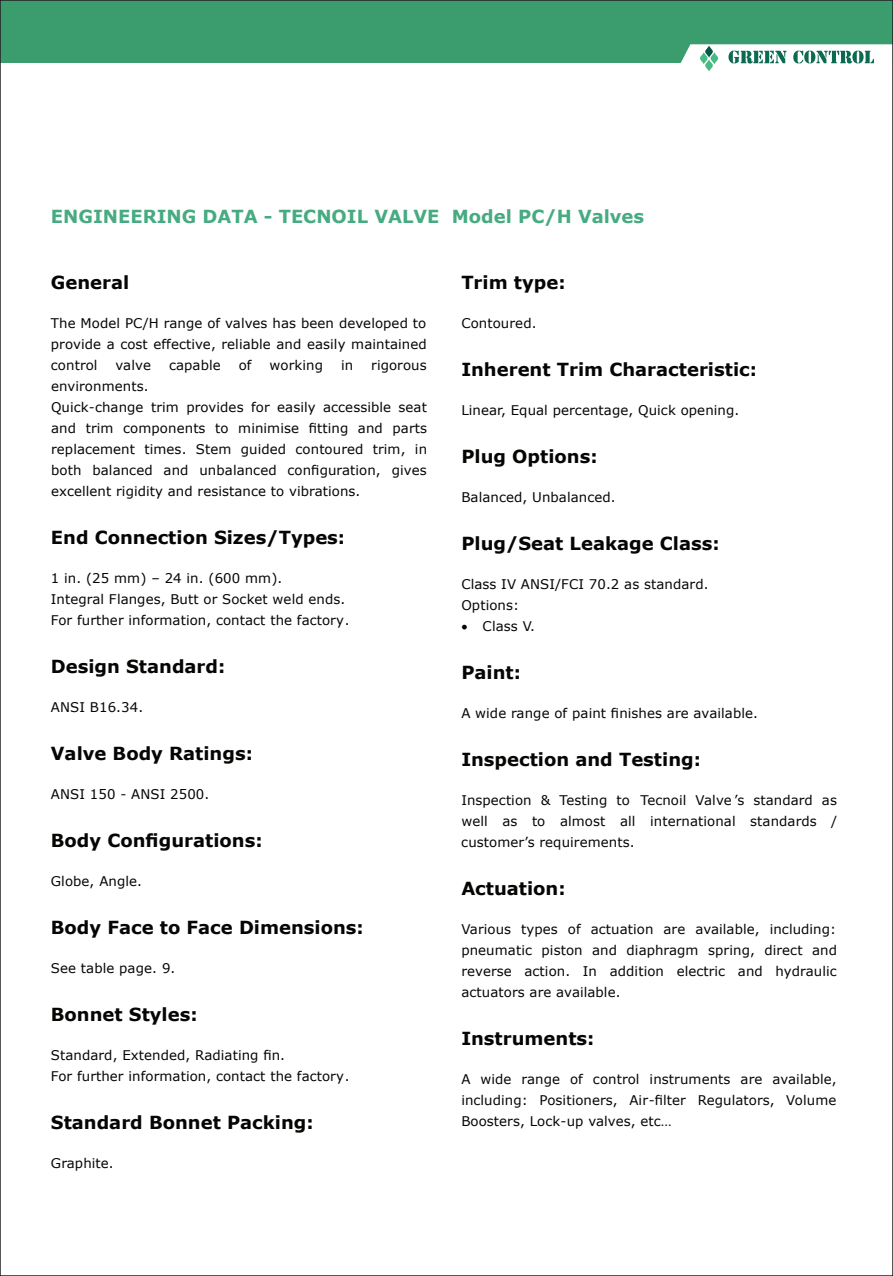
<style>
.page{position:relative;width:893px;height:1276px;background:#fff}
.page>*{position:absolute;margin:0;border:0;box-sizing:border-box;transform-origin:0 0}
.t1{font:700 18px "Verdana";color:#050504}
.t2{font:700 18px "Verdana";color:#47ab82}
.t3{font:13.35px/21px "Verdana";letter-spacing:.005em;color:#050504;text-align:justify}
</style>
<div class="page">
<div style="left:0;top:0;width:893px;height:63px;background:#3b9d6e"></div>
<svg style="left:680px;top:44px;width:210px;height:28px"></svg>
<h1 class="t2" style="left:51px;top:205px;width:595px">ENGINEERING DATA - TECNOIL VALVE Model PC/H Valves</h1>
<h1 class="t1" style="left:51px;top:271px;width:80px">General</h1>
<p class="t3" style="left:51px;top:312px;width:377px">The Model PC/H range of valves has been developed to provide a cost effective, reliable and easily maintained control</p>
<p class="t3" style="left:116px;top:354px;width:37px">valve</p>
<p class="t3" style="left:169px;top:354px;width:53px">capable</p>
<p class="t3" style="left:239px;top:354px;width:14px">of</p>
<p class="t3" style="left:270px;top:354px;width:55px">working</p>
<p class="t3" style="left:341px;top:354px;width:14px">in</p>
<p class="t3" style="left:371px;top:354px;width:57px">rigorous</p>
<p class="t3" style="left:51px;top:375px;width:378px;text-align:left">environments.<br>Quick-change trim provides for easily accessible seat and trim components to minimise fitting and parts replacement times. Stem guided contoured trim, in both balanced and unbalanced configuration, gives excellent rigidity and resistance to vibrations.</p>
<h1 class="t1" style="left:51px;top:526px;width:296px">End Connection Sizes/Types:</h1>
<p class="t3" style="left:51px;top:567px;width:300px;text-align:left">1 in. (25 mm) – 24 in. (600 mm).<br>Integral Flanges, Butt or Socket weld ends.<br>For further information, contact the factory.</p>
<h1 class="t1" style="left:51px;top:655px;width:176px">Design Standard:</h1>
<p class="t3" style="left:51px;top:696px;width:94px">ANSI B16.34.</p>
<h1 class="t1" style="left:51px;top:742px;width:204px">Valve Body Ratings:</h1>
<p class="t3" style="left:51px;top:783px;width:160px">ANSI 150 - ANSI 2500.</p>
<h1 class="t1" style="left:51px;top:829px;width:213px">Body Configurations:</h1>
<p class="t3" style="left:51px;top:870px;width:93px">Globe, Angle.</p>
<h1 class="t1" style="left:51px;top:916px;width:314px">Body Face to Face Dimensions:</h1>
<p class="t3" style="left:51px;top:957px;width:126px">See table page. 9.</p>
<h1 class="t1" style="left:51px;top:1003px;width:148px">Bonnet Styles:</h1>
<p class="t3" style="left:51px;top:1044px;width:300px">Standard, Extended, Radiating fin.<br>For further information, contact the factory.</p>
<h1 class="t1" style="left:51px;top:1111px;width:264px">Standard Bonnet Packing:</h1>
<p class="t3" style="left:51px;top:1152px;width:64px">Graphite.</p>
<h1 class="t1" style="left:461px;top:271px;width:106px">Trim type:</h1>
<p class="t3" style="left:461px;top:312px;width:77px">Contoured.</p>
<h1 class="t1" style="left:461px;top:358px;width:297px">Inherent Trim Characteristic:</h1>
<p class="t3" style="left:461px;top:399px;width:279px">Linear, Equal percentage, Quick opening.</p>
<h1 class="t1" style="left:461px;top:445px;width:138px">Plug Options:</h1>
<p class="t3" style="left:461px;top:486px;width:156px">Balanced, Unbalanced.</p>
<h1 class="t1" style="left:461px;top:532px;width:260px">Plug/Seat Leakage Class:</h1>
<p class="t3" style="left:461px;top:573px;width:249px">Class IV ANSI/FCI 70.2 as standard.<br>Options:</p>
<p class="t3" style="left:461px;top:615px;width:75px">❖ Class V.</p>
<h1 class="t1" style="left:461px;top:661px;width:61px">Paint:</h1>
<p class="t3" style="left:461px;top:702px;width:298px">A wide range of paint finishes are available.</p>
<h1 class="t1" style="left:461px;top:748px;width:241px">Inspection and Testing:</h1>
<p class="t3" style="left:461px;top:789px;width:378px">Inspection &amp; Testing to Tecnoil Valve ’s standard as well as to almost all international standards / customer’s requirements.</p>
<h1 class="t1" style="left:461px;top:877px;width:106px">Actuation:</h1>
<p class="t3" style="left:461px;top:918px;width:377px">Various types of actuation are available, including: pneumatic piston and diaphragm spring, direct and reverse action. In addition electric and hydraulic actuators are available.</p>
<h1 class="t1" style="left:461px;top:1027px;width:135px">Instruments:</h1>
<p class="t3" style="left:461px;top:1068px;width:377px">A wide range of control instruments are available, including: Positioners, Air-filter Regulators, Volume Boosters, Lock-up valves, etc…</p>
</div>
